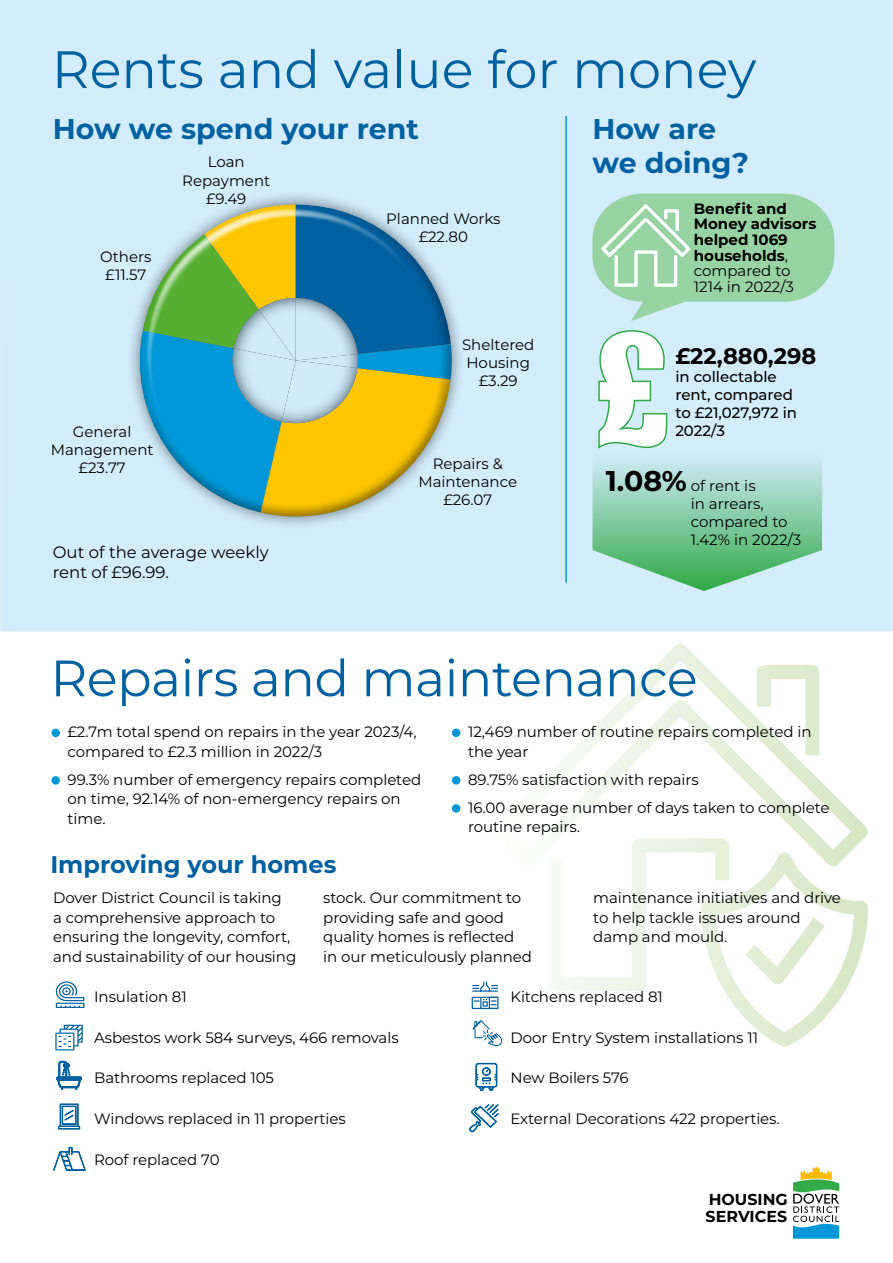
<style>
.page{position:relative;width:893px;height:1263px;background:#fff}
.page>*{position:absolute;margin:0;border:0;box-sizing:border-box;transform-origin:0 0}
.t1{font:52.5px "Montserrat";color:#0061a1}
.t2{font:51px "Montserrat";letter-spacing:-.01em;color:#0061a1}
.t3{font:700 28.5px/34.5px "Montserrat";color:#0061a1}
.t4{font:700 24px "Montserrat";color:#0060a0}
.t5{font:700 22.5px "Montserrat";color:#000}
.t6{font:16.5px/19.8px "Montserrat";color:#000}
.t7{font:700 15.9px/16.5px "Montserrat";color:#000}
.t8{font:15px/18px "Montserrat";letter-spacing:-.005em;color:#000}
.t9{font:700 15px/15.6px "Montserrat";color:#000}
.t10{font:500 15px/18px "Montserrat";color:#000}
.s1{font-weight:400}
.s2{font-weight:700;font-size:28.5px}
</style>
<div class="page">
<div style="left:0;top:0;width:893px;height:631px;background:#d4edfc"></div>
<svg style="left:793px;top:1166px;width:46px;height:73px"></svg>
<svg style="left:592px;top:194px;width:242px;height:127px"></svg>
<svg style="left:592px;top:330px;width:231px;height:261px"></svg>
<hr style="left:565px;top:116px;width:2px;height:467px;background:#0097d9">
<svg style="left:556px;top:644px;width:312px;height:403px"></svg>
<div style="left:51px;top:729px;width:9px;height:8px;background:#0097d9;border-radius:50%"></div>
<div style="left:51px;top:776px;width:9px;height:9px;background:#0097d9;border-radius:50%"></div>
<div style="left:452px;top:729px;width:8px;height:8px;background:#0097d9;border-radius:50%"></div>
<div style="left:452px;top:776px;width:8px;height:9px;background:#0097d9;border-radius:50%"></div>
<div style="left:452px;top:804px;width:8px;height:9px;background:#0097d9;border-radius:50%"></div>
<svg style="left:56px;top:981px;width:28px;height:27px"></svg>
<svg style="left:55px;top:1025px;width:28px;height:25px"></svg>
<svg style="left:57px;top:1061px;width:25px;height:30px"></svg>
<svg style="left:58px;top:1103px;width:22px;height:26px"></svg>
<svg style="left:53px;top:1147px;width:33px;height:24px"></svg>
<svg style="left:471px;top:981px;width:28px;height:29px"></svg>
<svg style="left:472px;top:1020px;width:31px;height:27px"></svg>
<svg style="left:475px;top:1062px;width:23px;height:29px"></svg>
<svg style="left:469px;top:1104px;width:30px;height:28px"></svg>
<div style="left:125px;top:190px;width:341px;height:341px;background:#000;opacity:.5"></div>
<div style="left:137px;top:203px;width:315px;height:315px;background:#000;opacity:.75"></div>
<h1 class="t1" style="left:52px;top:33px;width:706px">Rents and value for money</h1>
<h3 class="t3" style="left:53px;top:110px;width:368px">How we spend your rent</h3>
<h3 class="t3" style="left:592px;top:110px;width:158px">How are we doing?</h3>
<p class="t9" style="left:694px;top:200px;width:124px">Benefit and<br>Money advisors helped 1069 households<span class="s1">, compared to<br>1214 in 2022/3</span></p>
<p class="t8" style="left:182px;top:153px;width:90px;text-align:center">Loan<br>Repayment £9.49</p>
<p class="t8" style="left:386px;top:209px;width:116px;text-align:center">Planned Works £22.80</p>
<p class="t8" style="left:100px;top:247px;width:53px;text-align:center">Others £11.57</p>
<p class="t8" style="left:51px;top:422px;width:104px;text-align:center">General<br>Management £23.77</p>
<p class="t6" style="left:53px;top:541px;width:217px">Out of the average weekly rent of £96.99.</p>
<p class="t8" style="left:462px;top:335px;width:74px;text-align:center">Sheltered<br>Housing £3.29</p>
<p class="t8" style="left:418px;top:454px;width:100px;text-align:center">Repairs &amp;<br>Maintenance £26.07</p>
<h3 class="t5" style="left:675px;top:340px;width:142px">£22,880,298</h3>
<p class="t10" style="left:675px;top:367px;width:123px">in collectable rent, compared to £21,027,972 in<br>2022/3</p>
<p class="t8" style="left:691px;top:476px;width:112px;text-indent:-85px"><span class="s2">1.08%</span> of rent is<br>in arrears, compared to<br>1.42% in 2022/3</p>
<h2 class="t2" style="left:50px;top:643px;width:649px">Repairs and maintenance</h2>
<p class="t8" style="left:68px;top:721px;width:351px;line-height:19.5px">£2.7m total spend on repairs in the year 2023/4, compared to £2.3 million in 2022/3</p>
<p class="t8" style="left:68px;top:769px;width:355px;line-height:19.5px">99.3% number of emergency repairs completed on time, 92.14% of non-emergency repairs on time.</p>
<p class="t8" style="left:468px;top:721px;width:345px;line-height:19.5px">12,469 number of routine repairs completed in the year</p>
<p class="t8" style="left:468px;top:765px;width:363px;line-height:28px">89.75% satisfaction with repairs<br>16.00 average number of days taken to complete</p>
<p class="t8" style="left:468px;top:817px;width:113px">routine repairs.</p>
<h3 class="t4" style="left:50px;top:847px;width:287px">Improving your homes</h3>
<p class="t8" style="left:53px;top:888px;width:245px;line-height:19.5px">Dover District Council is taking<br>a comprehensive approach to ensuring the longevity, comfort, and sustainability of our housing</p>
<p class="t8" style="left:323px;top:888px;width:210px;line-height:19.5px">stock. Our commitment to providing safe and good quality homes is reflected in our meticulously planned</p>
<p class="t8" style="left:593px;top:888px;width:249px;line-height:19.5px">maintenance initiatives and drive to help tackle issues around damp and mould.</p>
<p class="t8" style="left:94px;top:987px;width:94px">Insulation 81</p>
<p class="t8" style="left:94px;top:1028px;width:306px">Asbestos work 584 surveys, 466 removals</p>
<p class="t8" style="left:94px;top:1068px;width:181px">Bathrooms replaced 105</p>
<p class="t8" style="left:94px;top:1109px;width:253px">Windows replaced in 11 properties</p>
<p class="t8" style="left:94px;top:1150px;width:127px">Roof replaced 70</p>
<p class="t8" style="left:511px;top:987px;width:154px">Kitchens replaced 81</p>
<p class="t8" style="left:511px;top:1028px;width:249px">Door Entry System installations 11</p>
<p class="t8" style="left:511px;top:1068px;width:120px">New Boilers 576</p>
<p class="t8" style="left:511px;top:1109px;width:271px">External Decorations 422 properties.</p>
<p class="t7" style="left:706px;top:1190px;width:84px">HOUSING<br>SERVICES</p>
</div>
